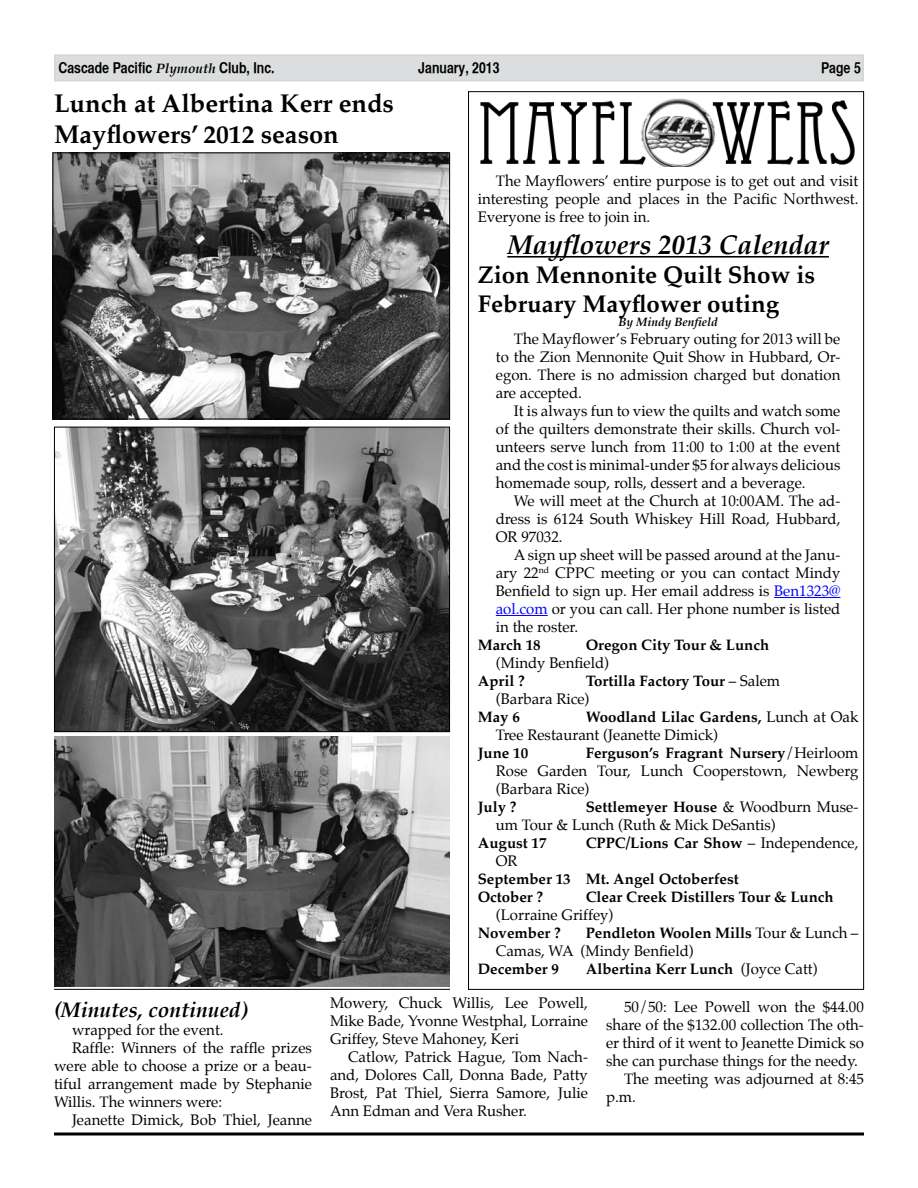
<style>
.page{position:relative;width:918px;height:1188px;background:#fff}
.page>*{position:absolute;margin:0;border:0;box-sizing:border-box;transform-origin:0 0}
.t1{font:italic 700 27px "Palatino";color:#000}
.t2{font:700 25.5px/30.6px "Palatino";color:#000}
.t3{font:700 24px/28.8px "Palatino";color:#000}
.t4{font:italic 700 21px "Palatino";color:#000}
.t5{font:15px/18px "Palatino";color:#000;text-align:justify}
.t6{font:700 15px/18px "Palatino";color:#000}
.t7{font:15px "Helvetica CY Bold";color:#000}
.t8{font:italic 700 12px "Palatino";color:#000}
.s1{font-family:"Palatino";font-weight:700;font-style:italic;font-size:13.5px}
.s2{color:#00f}
.s3{font-weight:400}
.s4{font-weight:700}
</style>
<div class="page">
<div style="left:54px;top:54px;width:810px;height:27px;background:#dcddde"></div>
<svg style="left:54px;top:1132px;width:810px;height:4px;background:#3f3f3f"></svg>
<img style="left:480px;top:98px;width:375px;height:68px">
<hr style="left:507px;top:256px;width:322px;height:2px;background:#000">
<hr style="left:774px;top:597px;width:66px;height:1px;background:#00f">
<hr style="left:496px;top:615px;width:52px;height:1px;background:#00f">
<img style="left:55px;top:154px;width:393px;height:263px">
<div style="left:53px;top:152px;width:397px;height:267px;border:1px solid #000"></div>
<img style="left:56px;top:429px;width:392px;height:301px">
<div style="left:54px;top:427px;width:396px;height:305px;border:1px solid #000"></div>
<img style="left:54px;top:736px;width:396px;height:250px">
<hr style="left:54px;top:989px;width:396px;height:1px;background:#000">
<p class="t7" style="left:58px;top:59px;width:218px">Cascade Pacific <span class="s1">Plymouth</span> Club, Inc.</p>
<p class="t7" style="left:418px;top:59px;width:83px">January, 2013</p>
<p class="t7" style="left:821px;top:59px;width:41px">Page 5</p>
<h2 class="t2" style="left:54px;top:88px;width:341px">Lunch at Albertina Kerr ends<br>Mayflowers’ 2012 season</h2>
<p class="t5" style="left:478px;top:171px;width:382px;text-indent:18px">The Mayflowers’ entire purpose is to get out and visit interesting people and places in the Pacific Northwest.<br>Everyone is free to join in.</p>
<h1 class="t1" style="left:507px;top:223px;width:323px">Mayflowers 2013 Calendar</h1>
<h3 class="t3" style="left:478px;top:260px;width:339px">Zion Mennonite Quilt Show is<br>February Mayflower outing</h3>
<p class="t8" style="left:618px;top:312px;width:101px">By Mindy Benfield</p>
<p class="t5" style="left:496px;top:330px;width:346px;text-indent:18px">The Mayflower’s February outing for 2013 will be to the Zion Mennonite Quit Show in Hubbard, Or&shy;egon. There is no admission charged but donation are accepted.</p>
<p class="t5" style="left:496px;top:402px;width:346px;text-indent:18px">It is always fun to view the quilts and watch some of the quilters demonstrate their skills. Church vol&shy;unteers serve lunch from 11:00 to 1:00 at the event and the cost is minimal-under $5 for always delicious homemade soup, rolls, dessert and a beverage.</p>
<p class="t5" style="left:496px;top:492px;width:346px;text-indent:18px">We will meet at the Church at 10:00AM. The ad&shy;dress is 6124 South Whiskey Hill Road, Hubbard, OR 97032.</p>
<p class="t5" style="left:496px;top:546px;width:346px;text-indent:18px">A sign up sheet will be passed around at the Janu&shy;ary 22<sup>nd</sup> CPPC meeting or you can contact Mindy Benfield to sign up. Her email address is <span class="s2">Ben1323@ aol.com</span> or you can call. Her phone number is listed in the roster.</p>
<p class="t6" style="left:478px;top:636px;width:64px">March 18</p>
<p class="t6" style="left:586px;top:636px;width:185px">Oregon City Tour &amp; Lunch</p>
<p class="t5" style="left:496px;top:654px;width:115px">(Mindy Benfield)</p>
<p class="t6" style="left:478px;top:672px;width:49px">April ?</p>
<p class="t6" style="left:496px;top:672px;width:286px;text-indent:90px">Tortilla Factory Tour <span class="s3">– Salem (Barbara Rice)</span></p>
<p class="t6" style="left:478px;top:708px;width:44px">May 6</p>
<p class="t5" style="left:496px;top:708px;width:364px;text-indent:90px"><span class="s4">Woodland Lilac Gardens,</span> Lunch at Oak<br>Tree Restaurant (Jeanette Dimick)</p>
<p class="t6" style="left:478px;top:744px;width:52px">June 10</p>
<p class="t5" style="left:496px;top:744px;width:364px;text-indent:90px"><span class="s4">Ferguson’s Fragrant Nursery</span>/Heirloom Rose Garden Tour, Lunch Cooperstown, Newberg (Barbara Rice)</p>
<p class="t6" style="left:478px;top:798px;width:40px">July ?</p>
<p class="t5" style="left:496px;top:798px;width:364px;text-indent:90px"><span class="s4">Settlemeyer House</span> &amp; Woodburn Muse&shy;um Tour &amp; Lunch (Ruth &amp; Mick DeSantis)</p>
<p class="t6" style="left:478px;top:834px;width:70px">August 17</p>
<p class="t6" style="left:586px;top:834px;width:274px">CPPC/Lions Car Show <span class="s3">– Independence,</span></p>
<p class="t5" style="left:496px;top:852px;width:23px">OR</p>
<p class="t6" style="left:478px;top:870px;width:262px">September 13 Mt. Angel Octoberfest<br>October ?</p>
<p class="t6" style="left:586px;top:888px;width:249px">Clear Creek Distillers Tour &amp; Lunch</p>
<p class="t5" style="left:496px;top:906px;width:119px">(Lorraine Griffey)</p>
<p class="t6" style="left:478px;top:924px;width:84px">November ?</p>
<p class="t5" style="left:496px;top:924px;width:364px;text-indent:90px"><span class="s4">Pendleton Woolen Mills</span> Tour &amp; Lunch –<br>Camas, WA (Mindy Benfield)</p>
<p class="t6" style="left:478px;top:960px;width:83px">December 9</p>
<p class="t6" style="left:586px;top:960px;width:233px">Albertina Kerr Lunch <span class="s3">(Joyce Catt)</span></p>
<h3 class="t4" style="left:54px;top:993px;width:195px">(Minutes, continued)</h3>
<p class="t5" style="left:72px;top:1020px;width:153px">wrapped for the event.</p>
<p class="t5" style="left:72px;top:1038px;width:241px">Raffle: Winners of the raffle prizes</p>
<p class="t5" style="left:54px;top:1056px;width:259px">were able to choose a prize or a beau-</p>
<p class="t5" style="left:54px;top:1074px;width:259px">tiful arrangement made by Stephanie</p>
<p class="t5" style="left:54px;top:1092px;width:170px">Willis. The winners were:</p>
<p class="t5" style="left:72px;top:1110px;width:241px">Jeanette Dimick, Bob Thiel, Jeanne</p>
<p class="t5" style="left:330px;top:994px;width:260px">Mowery, Chuck Willis, Lee Powell, Mike Bade, Yvonne Westphal, Lorraine Griffey, Steve Mahoney, Keri</p>
<p class="t5" style="left:330px;top:1048px;width:259px;text-indent:18px">Catlow, Patrick Hague, Tom Nach&shy;and, Dolores Call, Donna Bade, Patty Brost, Pat Thiel, Sierra Samore, Julie Ann Edman and Vera Rusher.</p>
<p class="t5" style="left:624px;top:997px;width:241px">50/50: Lee Powell won the $44.00</p>
<p class="t5" style="left:606px;top:1015px;width:259px">share of the $132.00 collection The oth-</p>
<p class="t5" style="left:606px;top:1033px;width:259px">er third of it went to Jeanette Dimick so</p>
<p class="t5" style="left:606px;top:1051px;width:253px">she can purchase things for the needy.</p>
<p class="t5" style="left:624px;top:1069px;width:241px">The meeting was adjourned at 8:45</p>
<p class="t5" style="left:606px;top:1087px;width:31px">p.m.</p>
</div>
